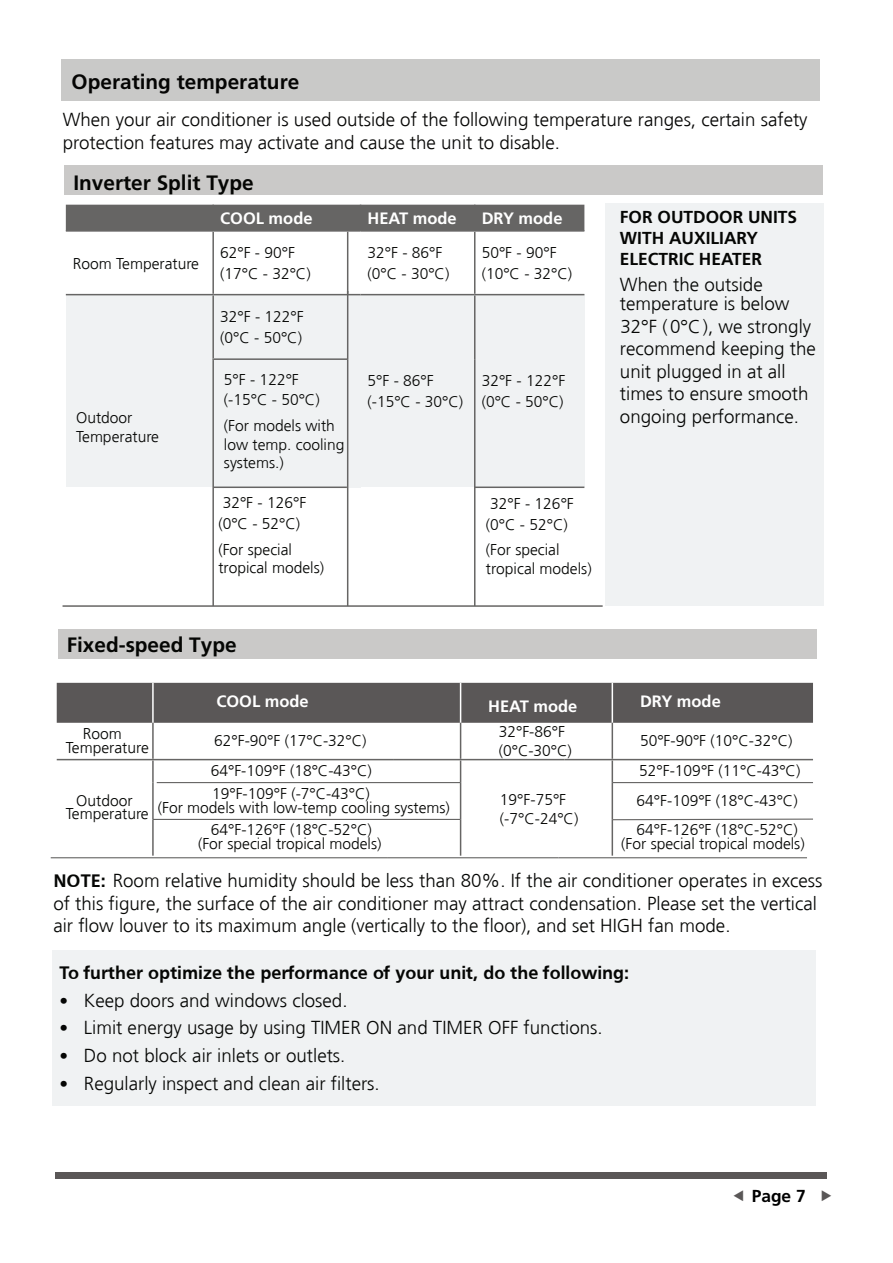
<style>
.page{position:relative;width:893px;height:1263px;background:#fff}
.page>*{position:absolute;margin:0;border:0;box-sizing:border-box;transform-origin:0 0}
.t1{font:700 20.85px "Frutiger LT Std";color:#050604}
.t2{font:700 20.85px "Frutiger LT Std";color:#050504}
.t3{font:300 18.75px/22.5px "Frutiger";color:#050604}
.t4{font:300 18.75px/22.5px "Frutiger";color:#050504}
.t5{font:700 18.75px "Frutiger";color:#050604}
.t6{font:700 17.4px/20.9px "Frutiger LT Std";color:#050604}
.t7{font:700 17.4px "Frutiger LT Std";color:#000}
.t8{font:700 16.5px "Frutiger LT Std";color:#fff}
.t9{font:300 15.6px/20.9px "Frutiger";color:#050604}
.s1{font-weight:700}
.s2{font-size:17.4px}
</style>
<div class="page">
<div style="left:56px;top:1172px;width:771px;height:7px;background:#5a5757"></div>
<div style="left:61px;top:59px;width:759px;height:41px;background:#c9c9c8"></div>
<div style="left:65px;top:165px;width:758px;height:30px;background:#cac9c8"></div>
<div style="left:57px;top:683px;width:756px;height:40px;background:#5a5757"></div>
<hr style="left:51px;top:857px;width:76px;height:1px;background:#666564">
<hr style="left:388px;top:857px;width:171px;height:1px;background:#666564">
<hr style="left:612px;top:782px;width:201px;height:1px;background:#666564">
<svg style="left:611px;top:818px;width:202px;height:3px"></svg>
<hr style="left:559px;top:857px;width:248px;height:1px;background:#666564">
<hr style="left:157px;top:782px;width:304px;height:1px;background:#666564">
<hr style="left:153px;top:819px;width:308px;height:1px;background:#666564">
<hr style="left:127px;top:857px;width:261px;height:1px;background:#666564">
<hr style="left:57px;top:759px;width:76px;height:1px;background:#666564">
<hr style="left:133px;top:759px;width:261px;height:1px;background:#666564">
<hr style="left:152px;top:782px;width:2px;height:37px;background:#666564">
<hr style="left:394px;top:759px;width:171px;height:1px;background:#666564">
<hr style="left:565px;top:759px;width:248px;height:1px;background:#666564">
<hr style="left:612px;top:683px;width:1px;height:40px;background:#fff">
<hr style="left:612px;top:723px;width:1px;height:36px;background:#666564">
<svg style="left:612px;top:760px;width:1px;height:23px"></svg>
<hr style="left:612px;top:783px;width:1px;height:36px;background:#666564">
<hr style="left:612px;top:819px;width:1px;height:37px;background:#666564">
<hr style="left:152px;top:683px;width:2px;height:40px;background:#fff">
<hr style="left:152px;top:723px;width:2px;height:36px;background:#666564">
<hr style="left:152px;top:760px;width:2px;height:23px;background:#666564">
<hr style="left:152px;top:819px;width:2px;height:37px;background:#666564">
<hr style="left:460px;top:683px;width:1px;height:40px;background:#fff">
<hr style="left:460px;top:723px;width:1px;height:36px;background:#666564">
<svg style="left:460px;top:760px;width:1px;height:23px"></svg>
<hr style="left:460px;top:783px;width:1px;height:36px;background:#666564">
<hr style="left:460px;top:819px;width:1px;height:37px;background:#666564">
<div style="left:213px;top:359px;width:148px;height:128px;background:#f0f2f3"></div>
<div style="left:475px;top:295px;width:109px;height:192px;background:#f0f2f3"></div>
<div style="left:347px;top:295px;width:128px;height:192px;background:#f0f2f3"></div>
<div style="left:213px;top:295px;width:148px;height:64px;background:#f0f2f3"></div>
<div style="left:66px;top:295px;width:147px;height:192px;background:#f0f2f3"></div>
<div style="left:66px;top:205px;width:518px;height:25px;background:#666564"></div>
<hr style="left:66px;top:230px;width:147px;height:2px;background:#666564">
<hr style="left:213px;top:230px;width:148px;height:2px;background:#666564">
<hr style="left:212px;top:232px;width:2px;height:62px;background:#666564">
<hr style="left:361px;top:230px;width:114px;height:2px;background:#666564">
<hr style="left:347px;top:232px;width:1px;height:62px;background:#666564">
<hr style="left:475px;top:230px;width:109px;height:2px;background:#666564">
<hr style="left:474px;top:232px;width:1px;height:62px;background:#666564">
<hr style="left:66px;top:294px;width:147px;height:1px;background:#666564">
<hr style="left:213px;top:294px;width:148px;height:1px;background:#666564">
<hr style="left:212px;top:295px;width:2px;height:63px;background:#666564">
<hr style="left:361px;top:294px;width:114px;height:1px;background:#666564">
<hr style="left:347px;top:291px;width:1px;height:68px;background:#666564">
<hr style="left:475px;top:294px;width:109px;height:1px;background:#666564">
<hr style="left:474px;top:295px;width:1px;height:64px;background:#666564">
<hr style="left:474px;top:359px;width:1px;height:247px;background:#666564">
<hr style="left:475px;top:486px;width:109px;height:2px;background:#666564">
<hr style="left:212px;top:358px;width:136px;height:2px;background:#666564">
<hr style="left:212px;top:360px;width:2px;height:246px;background:#666564">
<hr style="left:347px;top:359px;width:1px;height:247px;background:#666564">
<hr style="left:213px;top:486px;width:134px;height:2px;background:#666564">
<div style="left:53px;top:950px;width:763px;height:156px;background:#f0f2f3"></div>
<div style="left:605px;top:203px;width:219px;height:402px;background:#f0f2f3"></div>
<div style="left:58px;top:630px;width:758px;height:29px;background:#cac9c8"></div>
<hr style="left:63px;top:605px;width:540px;height:2px;background:#666564">
<h1 class="t2" style="left:72px;top:70px;width:229px">Operating temperature</h1>
<p class="t4" style="left:63px;top:109px;width:746px">When your air conditioner is used outside of the following temperature ranges, certain safety protection features may activate and cause the unit to disable.</p>
<h1 class="t1" style="left:73px;top:170px;width:182px">Inverter Split Type</h1>
<p class="t8" style="left:220px;top:209px;width:94px">COOL mode</p>
<p class="t8" style="left:367px;top:209px;width:91px">HEAT mode</p>
<p class="t8" style="left:482px;top:209px;width:82px">DRY mode</p>
<p class="t9" style="left:73px;top:253px;width:128px">Room Temperature</p>
<p class="t9" style="left:220px;top:243px;width:92px">62°F - 90°F (17°C - 32°C)</p>
<p class="t9" style="left:367px;top:243px;width:83px">32°F - 86°F (0°C - 30°C)</p>
<p class="t9" style="left:482px;top:243px;width:92px">50°F - 90°F (10°C - 32°C)</p>
<p class="t9" style="left:76px;top:408px;width:84px;line-height:18.8px">Outdoor<br>Temperature</p>
<p class="t9" style="left:220px;top:307px;width:85px">32°F - 122°F (0°C - 50°C)</p>
<p class="t9" style="left:224px;top:369px;width:97px">5°F - 122°F (-15°C - 50°C)</p>
<p class="t9" style="left:224px;top:416px;width:122px;line-height:18.8px">(For models with low temp. cooling systems.)</p>
<p class="t9" style="left:218px;top:493px;width:89px">32°F - 126°F (0°C - 52°C)</p>
<p class="t9" style="left:218px;top:540px;width:107px;line-height:18.8px">(For special tropical models)</p>
<h1 class="t1" style="left:67px;top:633px;width:171px">Fixed-speed Type</h1>
<p class="t9" style="left:367px;top:371px;width:97px">5°F - 86°F (-15°C - 30°C)</p>
<p class="t9" style="left:482px;top:371px;width:85px">32°F - 122°F (0°C - 50°C)</p>
<p class="t9" style="left:486px;top:493px;width:89px">32°F - 126°F (0°C - 52°C)</p>
<p class="t9" style="left:486px;top:541px;width:107px;line-height:18.8px">(For special tropical models)</p>
<p class="t6" style="left:620px;top:207px;width:179px">FOR OUTDOOR UNITS<br>WITH AUXILIARY<br>ELECTRIC HEATER</p>
<p class="t3" style="left:620px;top:275px;width:171px;line-height:19.5px">When the outside temperature is below</p>
<p class="t3" style="left:620px;top:315px;width:197px">32°F ( 0°C), we strongly recommend keeping the unit plugged in at all times to ensure smooth ongoing performance.</p>
<p class="t8" style="left:216px;top:691px;width:94px">COOL mode</p>
<p class="t8" style="left:488px;top:697px;width:91px">HEAT mode</p>
<p class="t8" style="left:640px;top:691px;width:82px">DRY mode</p>
<p class="t9" style="left:66px;top:727px;width:84px;line-height:13.8px;text-indent:17px">Room<br>Temperature</p>
<p class="t9" style="left:214px;top:730px;width:154px">62°F-90°F (17°C-32°C)</p>
<p class="t9" style="left:499px;top:723px;width:75px;line-height:18.8px">32°F-86°F (0°C-30°C)</p>
<p class="t9" style="left:640px;top:730px;width:154px">50°F-90°F (10°C-32°C)</p>
<p class="t9" style="left:66px;top:793px;width:84px;line-height:13.8px;text-align:center">Outdoor<br>Temperature</p>
<p class="t9" style="left:211px;top:760px;width:163px">64°F-109°F (18°C-43°C)</p>
<p class="t9" style="left:639px;top:760px;width:163px">52°F-109°F (11°C-43°C)</p>
<p class="t9" style="left:158px;top:786px;width:294px;line-height:13.8px;text-indent:54px">19°F-109°F (-7°C-43°C)<br>(For models with low-temp cooling systems)</p>
<p class="t9" style="left:637px;top:790px;width:163px">64°F-109°F (18°C-43°C)</p>
<p class="t9" style="left:198px;top:823px;width:185px;line-height:13.8px;text-align:center">64°F-126°F (18°C-52°C) (For special tropical models)</p>
<p class="t9" style="left:621px;top:823px;width:185px;line-height:13.8px;text-align:center">64°F-126°F (18°C-52°C) (For special tropical models)</p>
<p class="t9" style="left:500px;top:791px;width:80px;line-height:18.8px">19°F-75°F (-7°C-24°C)</p>
<p class="t3" style="left:53px;top:870px;width:770px"><span class="s1">NOTE:</span> Room relative humidity should be less than 80%. If the air conditioner operates in excess of this figure, the surface of the air conditioner may attract condensation. Please set the vertical air flow louver to its maximum angle (vertically to the floor), and set HIGH fan mode.</p>
<p class="t5" style="left:60px;top:962px;width:571px">To further optimize the performance of your unit, do the following:</p>
<p class="t3" style="left:60px;top:989px;width:289px"><span class="s2">•</span> Keep doors and windows closed.</p>
<p class="t3" style="left:60px;top:1017px;width:545px"><span class="s2">•</span> Limit energy usage by using TIMER ON and TIMER OFF functions.</p>
<p class="t3" style="left:60px;top:1045px;width:287px"><span class="s2">•</span> Do not block air inlets or outlets.</p>
<p class="t3" style="left:60px;top:1072px;width:322px"><span class="s2">•</span> Regularly inspect and clean air filters.</p>
<p class="t7" style="left:752px;top:1185px;width:55px">Page 7</p>
</div>
